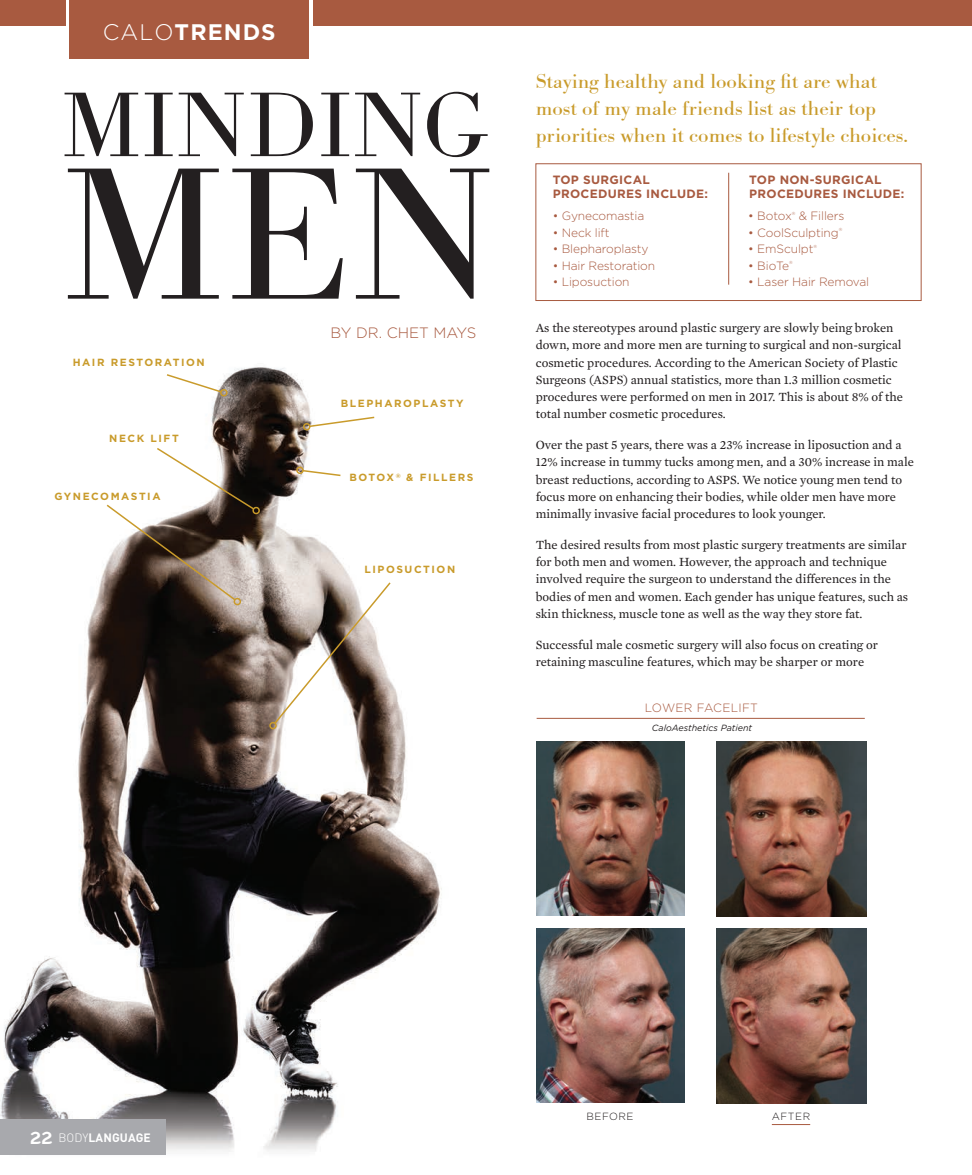
<style>
.page{position:relative;width:972px;height:1175px;background:#fff}
.page>*{position:absolute;margin:0;border:0;box-sizing:border-box;transform-origin:0 0}
.t1{font:300 195px "Bodoni URW Ext Wid";color:#231f20}
.t2{font:300 95.1px "Bodoni URW Ext Wid";color:#231f20}
.t3{font:700 22.5px "Gotham";letter-spacing:.05em;color:#fff}
.t4{font:21px/27px "Bodoni URW Wid";color:#c99b2b}
.t5{font:300 15px "Gotham";color:#a85a40}
.t6{font:12.75px/17.2px "Mercury Text G2 Roman";color:#231f20}
.t7{font:300 12px "Gotham";letter-spacing:-.01em;color:#a85a40}
.t8{font:700 12px/14.4px "Gotham";letter-spacing:.025em;color:#a85a40}
.t9{font:700 12px "DINOT";letter-spacing:.01em;color:#fff}
.t10{font:300 12px "Gotham";letter-spacing:.025em;color:#a85a40}
.t11{font:700 10.35px "Gotham";letter-spacing:.15em;color:#c99b2b}
.t12{font:300 10.35px "Gotham";letter-spacing:.05em;color:#231f20}
.t13{font:italic 9px "Gotham";color:#231f20}
.t14{font:300 4.35px "Gotham";color:#a85a40}
.s1{font-weight:300}
.s2{font-family:"Halvorsen";font-weight:800;font-size:21px}
</style>
<div class="page">
<div style="left:70px;top:0;width:239px;height:59px;background:#a85a40"></div>
<div style="left:0;top:0;width:65px;height:26px;background:#a85a40"></div>
<div style="left:313px;top:0;width:659px;height:26px;background:#a85a40"></div>
<img style="left:0;top:367px;width:442px;height:788px">
<div style="left:0;top:1119px;width:165px;height:36px;background:#a8a9ad"></div>
<svg style="left:273px;top:581px;width:119px;height:144px"></svg>
<div style="left:269px;top:722px;width:8px;height:7px;border:2px solid #c99b2b;border-radius:50%"></div>
<div style="left:234px;top:598px;width:7px;height:7px;border:2px solid #c99b2b;border-radius:50%"></div>
<svg style="left:105px;top:446px;width:157px;height:156px"></svg>
<svg style="left:165px;top:373px;width:64px;height:25px"></svg>
<svg style="left:308px;top:416px;width:68px;height:12px"></svg>
<div style="left:303px;top:423px;width:7px;height:7px;border:2px solid #c99b2b;border-radius:50%"></div>
<svg style="left:301px;top:469px;width:41px;height:8px"></svg>
<div style="left:296px;top:466px;width:8px;height:8px;border:2px solid #c99b2b;border-radius:50%"></div>
<img style="left:537px;top:928px;width:147px;height:174px">
<img style="left:717px;top:928px;width:149px;height:175px">
<hr style="left:772px;top:1124px;width:38px;height:1px;background:#a85a40">
<div style="left:536px;top:163px;width:385px;height:138px;border:1px solid #a85a40"></div>
<img style="left:537px;top:741px;width:147px;height:174px">
<img style="left:717px;top:741px;width:149px;height:175px">
<hr style="left:537px;top:718px;width:328px;height:1px;background:#a85a40">
<hr style="left:728px;top:173px;width:1px;height:112px;background:#a85a40">
<h3 class="t3" style="left:103px;top:19px;width:175px"><span class="s1">CALO</span>TRENDS</h3>
<h2 class="t2" style="left:61px;top:69px;width:429px">MINDING</h2>
<h1 class="t1" style="left:61px;top:120px;width:437px">MEN</h1>
<p class="t11" style="left:73px;top:356px;width:134px">HAIR RESTORATION</p>
<p class="t11" style="left:109px;top:432px;width:71px">NECK LIFT</p>
<p class="t11" style="left:55px;top:490px;width:108px">GYNECOMASTIA</p>
<p class="t5" style="left:331px;top:325px;width:147px">BY DR. CHET MAYS</p>
<p class="t11" style="left:341px;top:397px;width:124px">BLEPHAROPLASTY</p>
<p class="t11" style="left:350px;top:471px;width:126px">BOTOX<sup>®</sup> &amp; FILLERS</p>
<p class="t11" style="left:364px;top:563px;width:92px">LIPOSUCTION</p>
<h3 class="t4" style="left:536px;top:68px;width:374px">Staying healthy and looking fit are what most of my male friends list as their top priorities when it comes to lifestyle choices.</h3>
<p class="t8" style="left:553px;top:172px;width:157px">TOP SURGICAL<br>PROCEDURES INCLUDE:</p>
<p class="t7" style="left:553px;top:210px;width:93px">• Gynecomastia</p>
<p class="t7" style="left:553px;top:226px;width:58px">• Neck lift</p>
<p class="t7" style="left:553px;top:243px;width:97px">• Blepharoplasty</p>
<p class="t7" style="left:553px;top:259px;width:104px">• Hair Restoration</p>
<p class="t7" style="left:553px;top:276px;width:78px">• Liposuction</p>
<p class="t8" style="left:749px;top:172px;width:157px">TOP NON-SURGICAL<br>PROCEDURES INCLUDE:</p>
<p class="t7" style="left:748px;top:210px;width:45px">• Botox</p>
<p class="t14" style="left:792px;top:211px;width:5px">®</p>
<p class="t7" style="left:799px;top:210px;width:47px">&amp; Fillers</p>
<p class="t7" style="left:748px;top:226px;width:92px">• CoolSculpting</p>
<p class="t14" style="left:839px;top:227px;width:5px">®</p>
<p class="t7" style="left:748px;top:243px;width:67px">• EmSculpt</p>
<p class="t14" style="left:813px;top:244px;width:5px">®</p>
<p class="t7" style="left:748px;top:259px;width:43px">• BioTe</p>
<p class="t14" style="left:789px;top:260px;width:5px">®</p>
<p class="t7" style="left:748px;top:276px;width:122px">• Laser Hair Removal</p>
<p class="t6" style="left:536px;top:319px;width:369px">As the stereotypes around plastic surgery are slowly being broken down, more and more men are turning to surgical and non-surgical cosmetic procedures. According to the American Society of Plastic Surgeons (ASPS) annual statistics, more than 1.3 million cosmetic procedures were performed on men in 2017. This is about 8% of the total number cosmetic procedures.</p>
<p class="t6" style="left:536px;top:436px;width:380px">Over the past 5 years, there was a 23% increase in liposuction and a 12% increase in tummy tucks among men, and a 30% increase in male breast reductions, according to ASPS. We notice young men tend to focus more on enhancing their bodies, while older men have more minimally invasive facial procedures to look younger.</p>
<p class="t6" style="left:536px;top:536px;width:374px">The desired results from most plastic surgery treatments are similar for both men and women. However, the approach and technique involved require the surgeon to understand the differences in the bodies of men and women. Each gender has unique features, such as skin thickness, muscle tone as well as the way they store fat.</p>
<p class="t6" style="left:536px;top:636px;width:344px">Successful male cosmetic surgery will also focus on creating or retaining masculine features, which may be sharper or more</p>
<p class="t10" style="left:645px;top:700px;width:115px">LOWER FACELIFT</p>
<p class="t13" style="left:652px;top:722px;width:102px">CaloAesthetics Patient</p>
<p class="t9" style="left:30px;top:1129px;width:122px"><span class="s2">22</span> <span class="s1">BODY</span>LANGUAGE</p>
<p class="t9" style="left:61px;top:1130px;width:94px"><span class="s1">BODY</span>LANGUAGE</p>
<p class="t12" style="left:586px;top:1110px;width:49px">BEFORE</p>
<p class="t12" style="left:772px;top:1110px;width:40px">AFTER</p>
</div>
